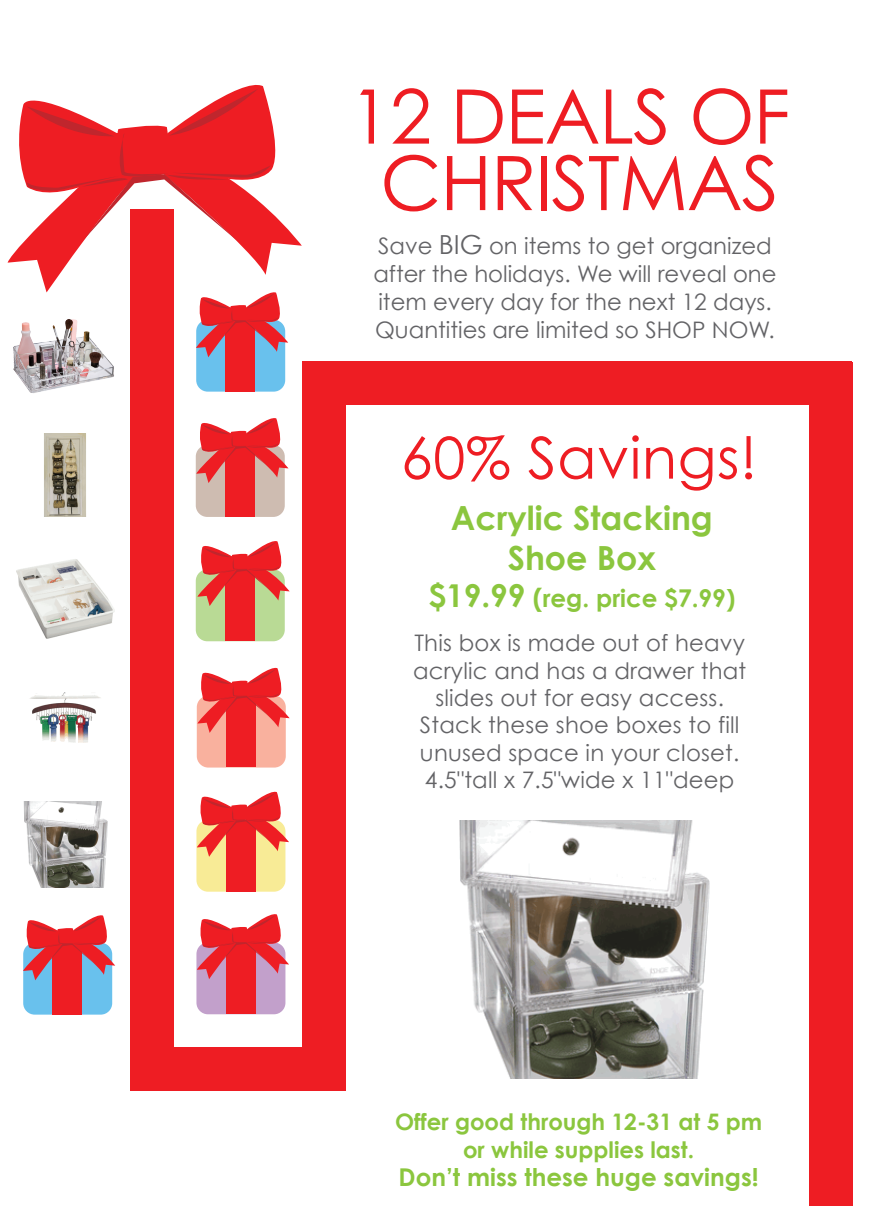
<style>
.page{position:relative;width:875px;height:1225px;background:#fff}
.page>*{position:absolute;margin:0;border:0;box-sizing:border-box;transform-origin:0 0}
.t1{font:75.25px/66.5px "Century Gothic";letter-spacing:-.015em;color:#ee1d23;text-align:center}
.t2{font:57.75px "Century Gothic";letter-spacing:.01em;color:#ee1d23}
.t3{font:700 33.25px/39.9px "Century Gothic";color:#8bc63e;text-align:center}
.t4{font:700 24.5px "Century Gothic";color:#8bc63e}
.t5{font:22.75px/27.3px "Century Gothic";letter-spacing:.01em;color:#636366;text-align:center}
.t6{font:700 22.75px/28px "Century Gothic";color:#8bc63e;text-align:center}
.s1{font-size:26.25px}
.s2{font-size:31.5px}
</style>
<div class="page">
<div style="left:130px;top:210px;width:43px;height:881px;background:#ee1d23"></div>
<div style="left:196px;top:445px;width:89px;height:72px;background:#cebcb1;border-radius:11px"></div>
<div style="left:225px;top:445px;width:29px;height:72px;background:#ee1d23"></div>
<div style="left:196px;top:569px;width:89px;height:72px;background:#b9da95;border-radius:11px"></div>
<div style="left:225px;top:569px;width:29px;height:72px;background:#ee1d23"></div>
<div style="left:197px;top:696px;width:89px;height:72px;background:#f9b19e;border-radius:11px"></div>
<div style="left:226px;top:696px;width:29px;height:71px;background:#ee1d23"></div>
<div style="left:196px;top:820px;width:89px;height:72px;background:#f8eb96;border-radius:11px"></div>
<div style="left:226px;top:820px;width:29px;height:71px;background:#ee1d23"></div>
<div style="left:23px;top:943px;width:89px;height:72px;background:#69c1ed;border-radius:11px"></div>
<div style="left:196px;top:942px;width:89px;height:72px;background:#c2a0cb;border-radius:11px"></div>
<div style="left:226px;top:942px;width:29px;height:72px;background:#ee1d23"></div>
<div style="left:53px;top:943px;width:29px;height:71px;background:#ee1d23"></div>
<svg style="left:196px;top:418px;width:93px;height:65px"></svg>
<svg style="left:197px;top:541px;width:93px;height:65px"></svg>
<svg style="left:197px;top:667px;width:93px;height:66px"></svg>
<svg style="left:197px;top:791px;width:92px;height:66px"></svg>
<svg style="left:23px;top:915px;width:92px;height:65px"></svg>
<svg style="left:197px;top:914px;width:92px;height:65px"></svg>
<img style="left:13px;top:357px;width:101px;height:36px">
<div style="left:809px;top:362px;width:43px;height:844px;background:#ee1d23"></div>
<div style="left:303px;top:362px;width:43px;height:729px;background:#ee1d23"></div>
<div style="left:138px;top:1048px;width:194px;height:43px;background:#ee1d23"></div>
<div style="left:303px;top:362px;width:549px;height:43px;background:#ee1d23"></div>
<img style="left:44px;top:433px;width:42px;height:83px">
<img style="left:16px;top:559px;width:99px;height:80px">
<div style="left:196px;top:320px;width:89px;height:72px;background:#69c1ed;border-radius:11px"></div>
<div style="left:226px;top:320px;width:29px;height:71px;background:#ee1d23"></div>
<svg style="left:8px;top:84px;width:294px;height:273px"></svg>
<img style="left:30px;top:692px;width:71px;height:51px">
<img style="left:459px;top:821px;width:251px;height:257px">
<img style="left:23px;top:802px;width:85px;height:85px">
<h1 class="t1" style="left:349px;top:82px;width:442px">12 DEALS OF<br>CHRISTMAS</h1>
<p class="t5" style="left:373px;top:232px;width:405px;line-height:28px;text-align:left">Save <span class="s1">BIG</span> on items to get organized after the holidays. We will reveal one item every day for the next 12 days.<br>Quantities are limited so SHOP NOW.</p>
<h2 class="t2" style="left:401px;top:423px;width:358px">60% Savings!</h2>
<h3 class="t3" style="left:451px;top:497px;width:264px">Acrylic Stacking<br>Shoe Box</h3>
<p class="t4" style="left:428px;top:583px;width:308px"><span class="s2">$19.99</span> <span class="s1">(</span>reg. price $7.99)</p>
<p class="t5" style="left:413px;top:629px;width:335px">This box is made out of heavy acrylic and has a drawer that slides out for easy access.<br>Stack these shoe boxes to fill unused space in your closet.<br>4.5"tall x 7.5"wide x 11"deep</p>
<p class="t6" style="left:395px;top:1108px;width:369px">Offer good through 12-31 at 5 pm or while supplies last.</p>
<p class="t4" style="left:399px;top:1162px;width:362px">Don’t miss these huge savings!</p>
</div>
